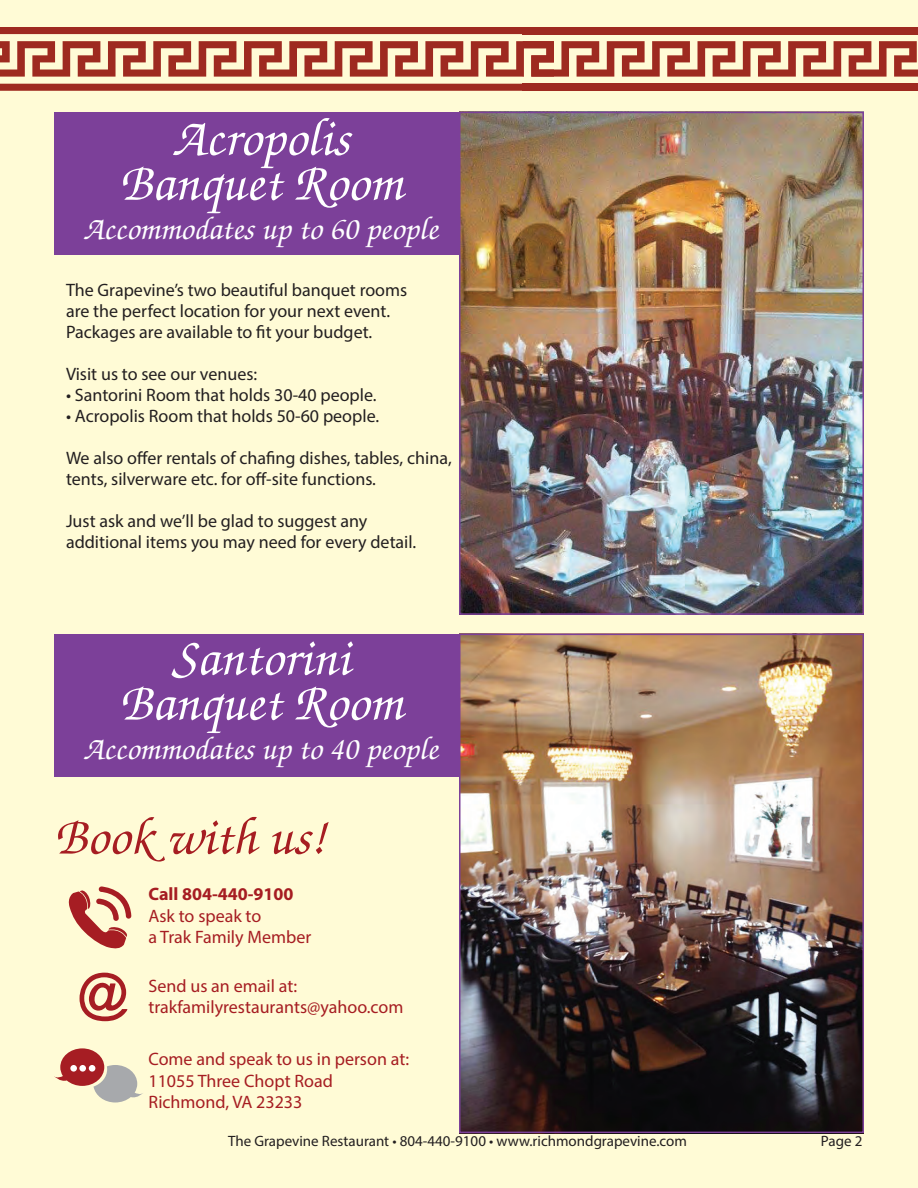
<style>
.page{position:relative;width:918px;height:1188px;background:#fffbd6}
.page>*{position:absolute;margin:0;border:0;box-sizing:border-box;transform-origin:0 0}
.t1{font:italic 500 54px/45px "Zapf Chancery";color:#fff;text-align:center}
.t2{font:italic 500 54px "Zapf Chancery";color:#a61d22}
.t3{font:italic 500 33px "Zapf Chancery";color:#fff}
.t4{font:18px/21px "Myriad Pro";color:#231f20}
.t5{font:18px/21.6px "Myriad Pro";color:#a61d22}
.t6{font:700 18px "Myriad Pro";color:#a61d22}
.t7{font:15px "Myriad Pro";color:#231f20}
</style>
<div class="page">
<div style="left:54px;top:634px;width:424px;height:142px;background:#7c4099"></div>
<div style="left:54px;top:112px;width:424px;height:143px;background:#7c4099"></div>
<div style="left:0;top:27px;width:523px;height:7px;background:#9e2a20"></div>
<svg style="left:0;top:84px;width:523px;height:7px;background:#a03025"></svg>
<div style="left:523px;top:27px;width:395px;height:7px;background:#9e2a20"></div>
<div style="left:523px;top:84px;width:395px;height:7px;background:#9e2a20"></div>
<svg style="left:0;top:41px;width:918px;height:36px"></svg>
<img style="left:462px;top:115px;width:399px;height:497px">
<div style="left:459px;top:112px;width:405px;height:503px;border:2px solid #7c4099"></div>
<img style="left:462px;top:637px;width:399px;height:493px">
<div style="left:459px;top:634px;width:405px;height:499px;border:2px solid #7c4099"></div>
<svg style="left:80px;top:973px;width:47px;height:48px"></svg>
<svg style="left:54px;top:1048px;width:89px;height:54px"></svg>
<div style="left:70px;top:1065px;width:7px;height:7px;background:#fff;border-radius:50%"></div>
<div style="left:79px;top:1065px;width:7px;height:7px;background:#fff;border-radius:50%"></div>
<div style="left:89px;top:1065px;width:6px;height:7px;background:#fff;border-radius:50%"></div>
<svg style="left:68px;top:886px;width:63px;height:63px"></svg>
<h1 class="t1" style="left:119px;top:117px;width:284px">Acropolis<br>Banquet Room</h1>
<h2 class="t3" style="left:83px;top:212px;width:356px">Accommodates up to 60 people</h2>
<p class="t4" style="left:66px;top:279px;width:343px">The Grapevine’s two beautiful banquet rooms are the perfect location for your next event.<br>Packages are available to fit your budget.</p>
<p class="t4" style="left:66px;top:363px;width:193px">Visit us to see our venues:</p>
<p class="t4" style="left:66px;top:384px;width:312px">• Santorini Room that holds 30-40 people.</p>
<p class="t4" style="left:66px;top:405px;width:315px">• Acropolis Room that holds 50-60 people.</p>
<p class="t4" style="left:66px;top:447px;width:387px">We also offer rentals of chafing dishes, tables, china, tents, silverware etc. for off-site functions.</p>
<p class="t4" style="left:66px;top:510px;width:352px">Just ask and we’ll be glad to suggest any additional items you may need for every detail.</p>
<h1 class="t1" style="left:119px;top:637px;width:284px">Santorini<br>Banquet Room</h1>
<h2 class="t3" style="left:83px;top:732px;width:356px">Accommodates up to 40 people</h2>
<h1 class="t2" style="left:54px;top:810px;width:273px">Book with us!</h1>
<p class="t6" style="left:148px;top:882px;width:147px">Call 804-440-9100</p>
<p class="t5" style="left:148px;top:904px;width:164px">Ask to speak to<br>a Trak Family Member</p>
<p class="t5" style="left:148px;top:975px;width:256px">Send us an email at: trakfamilyrestaurants@yahoo.com</p>
<p class="t5" style="left:148px;top:1048px;width:262px">Come and speak to us in person at:<br>11055 Three Chopt Road<br>Richmond, VA 23233</p>
<p class="t7" style="left:228px;top:1132px;width:460px">The Grapevine Restaurant • 804-440-9100 • www.richmondgrapevine.com</p>
<p class="t7" style="left:821px;top:1132px;width:43px">Page 2</p>
</div>
